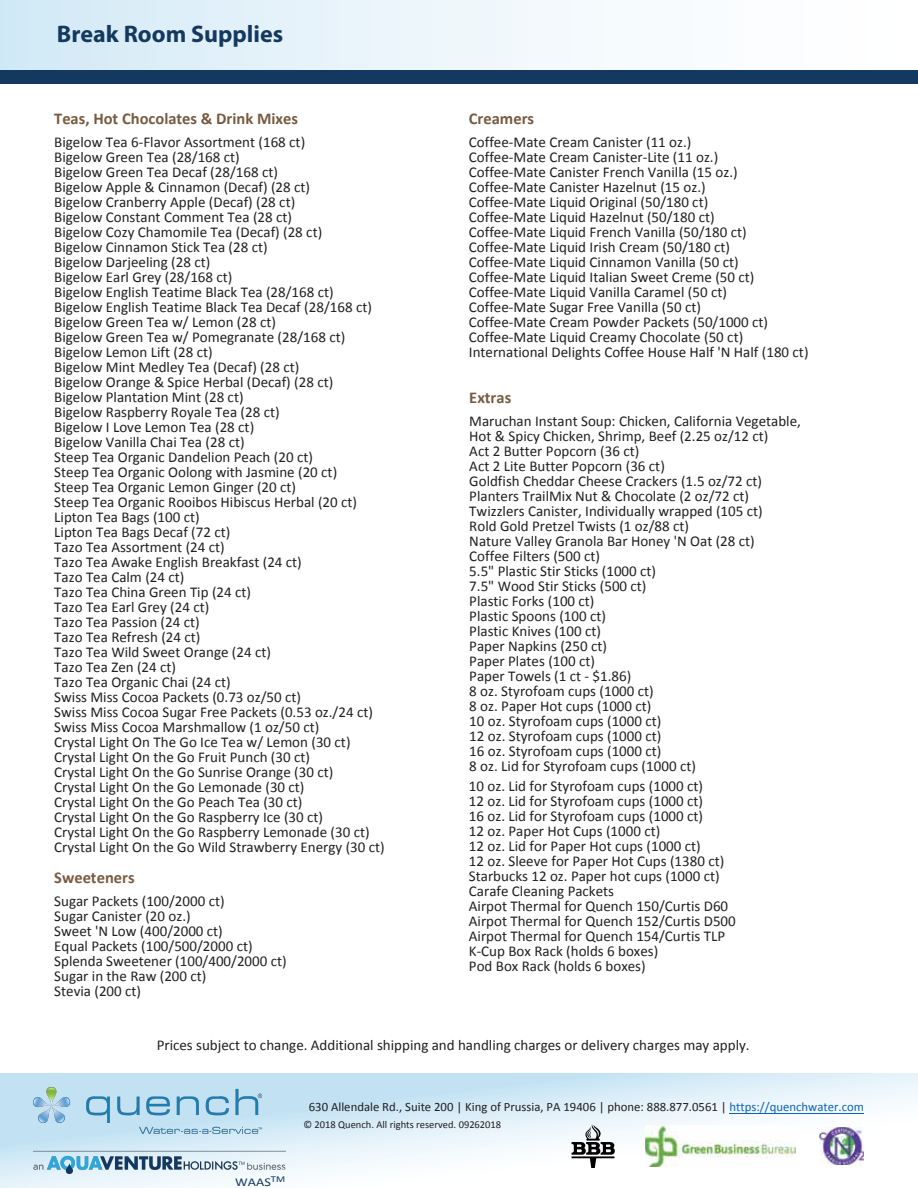
<style>
.page{position:relative;width:918px;height:1188px;background:#fff}
.page>*{position:absolute;margin:0;border:0;box-sizing:border-box;transform-origin:0 0}
.t1{font:700 24px "Myriad Pro";color:#143961}
.t2{font:700 16.5px "Calibri";color:#795a40}
.t3{font:700 16.5px "Calibri";color:#7a5c41}
.t4{font:15px/15px "Calibri";color:#231f20}
.t5{font:15px "Calibri";color:#221e1f}
.t6{font:12.75px "Calibri";color:#221e1f}
.t7{font:12px "Calibri";color:#113961;scale:1.18 1}
.t8{font:10.5px "Calibri";color:#221e1f}
.s1{color:#0563c1}
</style>
<div class="page">
<svg style="left:0;top:1073px;width:918px;height:115px"></svg>
<svg style="left:572px;top:1124px;width:43px;height:44px"></svg>
<img style="left:645px;top:1125px;width:150px;height:42px">
<img style="left:820px;top:1127px;width:44px;height:38px">
<div style="left:0;top:0;width:918px;height:70px;background:linear-gradient(to right,#d5ebf7,#fff)"></div>
<div style="left:0;top:70px;width:918px;height:14px;background:#143961"></div>
<img style="left:34px;top:1088px;width:252px;height:86px">
<hr style="left:730px;top:1113px;width:134px;height:1px;background:#0563c1">
<h1 class="t1" style="left:57px;top:19px;width:228px">Break Room Supplies</h1>
<p class="t2" style="left:54px;top:108px;width:245px">Teas, Hot Chocolates &amp; Drink Mixes</p>
<p class="t4" style="left:54px;top:134px;width:332px">Bigelow Tea 6-Flavor Assortment (168 ct)<br>Bigelow Green Tea (28/168 ct)<br>Bigelow Green Tea Decaf (28/168 ct)<br>Bigelow Apple &amp; Cinnamon (Decaf) (28 ct)<br>Bigelow Cranberry Apple (Decaf) (28 ct)<br>Bigelow Constant Comment Tea (28 ct)<br>Bigelow Cozy Chamomile Tea (Decaf) (28 ct)<br>Bigelow Cinnamon Stick Tea (28 ct)<br>Bigelow Darjeeling (28 ct)<br>Bigelow Earl Grey (28/168 ct)<br>Bigelow English Teatime Black Tea (28/168 ct)<br>Bigelow English Teatime Black Tea Decaf (28/168 ct)<br>Bigelow Green Tea w/ Lemon (28 ct)<br>Bigelow Green Tea w/ Pomegranate (28/168 ct)<br>Bigelow Lemon Lift (28 ct)<br>Bigelow Mint Medley Tea (Decaf) (28 ct)<br>Bigelow Orange &amp; Spice Herbal (Decaf) (28 ct)<br>Bigelow Plantation Mint (28 ct)<br>Bigelow Raspberry Royale Tea (28 ct)<br>Bigelow I Love Lemon Tea (28 ct)<br>Bigelow Vanilla Chai Tea (28 ct)<br>Steep Tea Organic Dandelion Peach (20 ct)<br>Steep Tea Organic Oolong with Jasmine (20 ct)<br>Steep Tea Organic Lemon Ginger (20 ct)<br>Steep Tea Organic Rooibos Hibiscus Herbal (20 ct)<br>Lipton Tea Bags (100 ct)<br>Lipton Tea Bags Decaf (72 ct)<br>Tazo Tea Assortment (24 ct)<br>Tazo Tea Awake English Breakfast (24 ct)<br>Tazo Tea Calm (24 ct)<br>Tazo Tea China Green Tip (24 ct)<br>Tazo Tea Earl Grey (24 ct)<br>Tazo Tea Passion (24 ct)<br>Tazo Tea Refresh (24 ct)<br>Tazo Tea Wild Sweet Orange (24 ct)<br>Tazo Tea Zen (24 ct)<br>Tazo Tea Organic Chai (24 ct)<br>Swiss Miss Cocoa Packets (0.73 oz/50 ct)<br>Swiss Miss Cocoa Sugar Free Packets (0.53 oz./24 ct)<br>Swiss Miss Cocoa Marshmallow (1 oz/50 ct)<br>Crystal Light On The Go Ice Tea w/ Lemon (30 ct)<br>Crystal Light On the Go Fruit Punch (30 ct)<br>Crystal Light On the Go Sunrise Orange (30 ct)<br>Crystal Light On the Go Lemonade (30 ct)<br>Crystal Light On the Go Peach Tea (30 ct)<br>Crystal Light On the Go Raspberry Ice (30 ct)<br>Crystal Light On the Go Raspberry Lemonade (30 ct)<br>Crystal Light On the Go Wild Strawberry Energy (30 ct)</p>
<p class="t3" style="left:54px;top:867px;width:82px">Sweeteners</p>
<p class="t4" style="left:54px;top:894px;width:234px">Sugar Packets (100/2000 ct)<br>Sugar Canister (20 oz.)<br>Sweet 'N Low (400/2000 ct)<br>Equal Packets (100/500/2000 ct)<br>Splenda Sweetener (100/400/2000 ct)<br>Sugar in the Raw (200 ct)<br>Stevia (200 ct)</p>
<p class="t2" style="left:469px;top:108px;width:67px">Creamers</p>
<p class="t4" style="left:469px;top:134px;width:341px">Coffee-Mate Cream Canister (11 oz.)<br>Coffee-Mate Cream Canister-Lite (11 oz.)<br>Coffee-Mate Canister French Vanilla (15 oz.)<br>Coffee-Mate Canister Hazelnut (15 oz.)<br>Coffee-Mate Liquid Original (50/180 ct)<br>Coffee-Mate Liquid Hazelnut (50/180 ct)<br>Coffee-Mate Liquid French Vanilla (50/180 ct)<br>Coffee-Mate Liquid Irish Cream (50/180 ct)<br>Coffee-Mate Liquid Cinnamon Vanilla (50 ct)<br>Coffee-Mate Liquid Italian Sweet Creme (50 ct)<br>Coffee-Mate Liquid Vanilla Caramel (50 ct)<br>Coffee-Mate Sugar Free Vanilla (50 ct)<br>Coffee-Mate Cream Powder Packets (50/1000 ct)<br>Coffee-Mate Liquid Creamy Chocolate (50 ct)<br>International Delights Coffee House Half 'N Half (180 ct)</p>
<p class="t2" style="left:469px;top:387px;width:43px">Extras</p>
<p class="t4" style="left:469px;top:414px;width:333px">Maruchan Instant Soup: Chicken, California Vegetable, Hot &amp; Spicy Chicken, Shrimp, Beef (2.25 oz/12 ct)<br>Act 2 Butter Popcorn (36 ct)<br>Act 2 Lite Butter Popcorn (36 ct)<br>Goldfish Cheddar Cheese Crackers (1.5 oz/72 ct)<br>Planters TrailMix Nut &amp; Chocolate (2 oz/72 ct)<br>Twizzlers Canister, Individually wrapped (105 ct)<br>Rold Gold Pretzel Twists (1 oz/88 ct)<br>Nature Valley Granola Bar Honey 'N Oat (28 ct)<br>Coffee Filters (500 ct)<br>5.5" Plastic Stir Sticks (1000 ct)<br>7.5" Wood Stir Sticks (500 ct)<br>Plastic Forks (100 ct)<br>Plastic Spoons (100 ct)<br>Plastic Knives (100 ct)<br>Paper Napkins (250 ct)<br>Paper Plates (100 ct)<br>Paper Towels (1 ct - $1.86)<br>8 oz. Styrofoam cups (1000 ct)<br>8 oz. Paper Hot cups (1000 ct)<br>10 oz. Styrofoam cups (1000 ct)<br>12 oz. Styrofoam cups (1000 ct)<br>16 oz. Styrofoam cups (1000 ct)<br>8 oz. Lid for Styrofoam cups (1000 ct)</p>
<p class="t4" style="left:469px;top:778px;width:268px">10 oz. Lid for Styrofoam cups (1000 ct)<br>12 oz. Lid for Styrofoam cups (1000 ct)<br>16 oz. Lid for Styrofoam cups (1000 ct)<br>12 oz. Paper Hot Cups (1000 ct)<br>12 oz. Lid for Paper Hot cups (1000 ct)<br>12 oz. Sleeve for Paper Hot Cups (1380 ct)<br>Starbucks 12 oz. Paper hot cups (1000 ct)<br>Carafe Cleaning Packets<br>Airpot Thermal for Quench 150/Curtis D60<br>Airpot Thermal for Quench 152/Curtis D500<br>Airpot Thermal for Quench 154/Curtis TLP K-Cup Box Rack (holds 6 boxes)<br>Pod Box Rack (holds 6 boxes)</p>
<p class="t5" style="left:157px;top:1036px;width:594px">Prices subject to change. Additional shipping and handling charges or delivery charges may apply.</p>
<p class="t6" style="left:309px;top:1098px;width:557px">630 Allendale Rd., Suite 200 | King of Prussia, PA 19406 | phone: 888.877.0561 | <span class="s1">https://quenchwater.com</span></p>
<p class="t7" style="left:235px;top:1174px;width:44px">WAAS<sup>TM</sup></p>
<p class="t8" style="left:303px;top:1117px;width:199px">© 2018 Quench. All rights reserved. 09262018</p>
</div>
